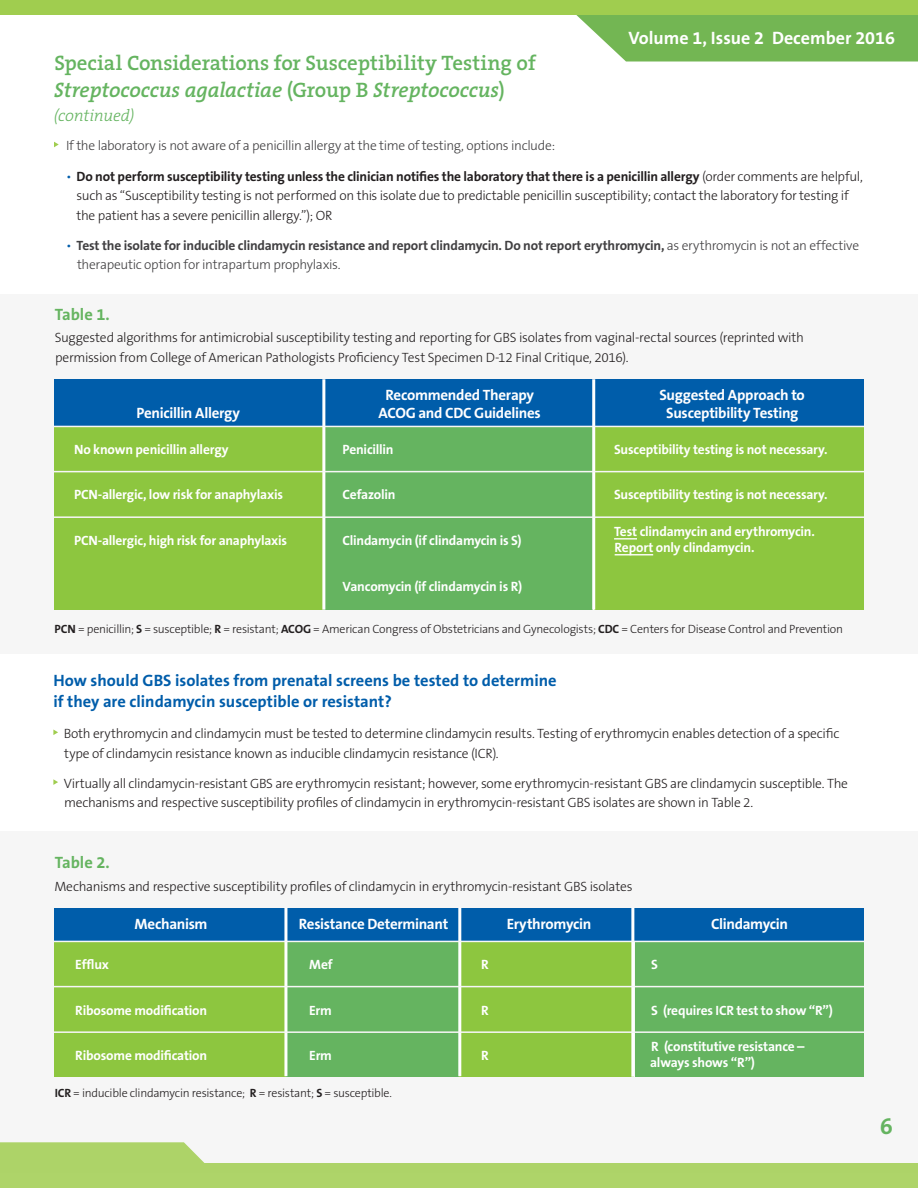
<style>
.page{position:relative;width:918px;height:1188px;background:#fff}
.page>*{position:absolute;margin:0;border:0;box-sizing:border-box;transform-origin:0 0}
.t1{font:700 22.5px "The Sans";color:#65b460}
.t2{font:600 21px/27px "The Serif B6";letter-spacing:-.005em;color:#65b460}
.t3{font:700 18px "The Sans B7";color:#fff}
.t4{font:700 16.5px/21px "The Sans B7";color:#005daa}
.t5{font:700 16.5px "The Sans B7";color:#65b460}
.t6{font:italic 300 16.5px "The Serif B3";letter-spacing:-.01em;color:#65b460}
.t7{font:700 15px "The Sans B7";letter-spacing:-.02em;color:#fff}
.t8{font:300 13.5px/19.5px "The Sans B3";letter-spacing:-.025em;color:#231f20}
.t9{font:700 13.5px "The Sans B7";letter-spacing:-.015em;color:#fff}
.t10{font:700 13.5px "The Sans B7";letter-spacing:-.015em;color:#231f20}
.t11{font:700 13.5px "The Sans B7";letter-spacing:-.015em;color:#414042}
.t12{font:300 13.5px "The Sans B3";letter-spacing:-.025em;color:#414042}
.t13{font:300 12px "The Sans B3";letter-spacing:-.02em;color:#231f20}
.s1{font-style:italic}
.s2{font-family:"The Sans B3";font-weight:300;color:#005daa}
.s3{font-family:"The Sans B3";font-weight:300}
.s4{font-family:"The Sans B7";font-weight:700}
</style>
<div class="page">
<div style="left:0;top:294px;width:918px;height:359px;background:#f6f6f6"></div>
<div style="left:0;top:832px;width:918px;height:341px;background:#f6f6f6"></div>
<svg style="left:576px;top:15px;width:342px;height:47px;background:#7ebc61"></svg>
<div style="left:0;top:0;width:918px;height:15px;background:#a0cd4f"></div>
<svg style="left:0;top:1142px;width:918px;height:46px"></svg>
<svg style="left:54px;top:142px;width:5px;height:5px"></svg>
<svg style="left:53px;top:730px;width:5px;height:5px"></svg>
<svg style="left:53px;top:779px;width:5px;height:6px"></svg>
<div style="left:54px;top:379px;width:810px;height:48px;background:#005daa"></div>
<div style="left:54px;top:908px;width:810px;height:33px;background:#005daa"></div>
<div style="left:54px;top:427px;width:270px;height:183px;background:#8dc63f"></div>
<div style="left:54px;top:941px;width:233px;height:135px;background:#8dc63f"></div>
<div style="left:594px;top:427px;width:270px;height:183px;background:#8dc63f"></div>
<div style="left:459px;top:941px;width:175px;height:135px;background:#8dc63f"></div>
<div style="left:323px;top:427px;width:270px;height:183px;background:#65b460"></div>
<div style="left:286px;top:941px;width:173px;height:135px;background:#65b460"></div>
<div style="left:635px;top:941px;width:229px;height:135px;background:#65b460"></div>
<hr style="left:592px;top:379px;width:3px;height:231px;background:#fff">
<hr style="left:631px;top:908px;width:3px;height:169px;background:#fff">
<hr style="left:322px;top:379px;width:3px;height:231px;background:#fff">
<hr style="left:458px;top:908px;width:3px;height:168px;background:#fff">
<hr style="left:284px;top:908px;width:3px;height:168px;background:#fff">
<hr style="left:614px;top:538px;width:23px;height:2px;background:#fff">
<hr style="left:54px;top:426px;width:811px;height:1px;background:#f6f6f6">
<hr style="left:54px;top:941px;width:811px;height:1px;background:#f6f6f6">
<hr style="left:54px;top:471px;width:811px;height:1px;background:#f6f6f6">
<hr style="left:54px;top:986px;width:811px;height:1px;background:#f6f6f6">
<hr style="left:54px;top:516px;width:811px;height:2px;background:#f6f6f6">
<hr style="left:54px;top:1031px;width:811px;height:2px;background:#f6f6f6">
<hr style="left:615px;top:554px;width:38px;height:1px;background:#fff">
<h2 class="t2" style="left:54px;top:50px;width:483px">Special Considerations for Susceptibility Testing of<br><span class="s1">Streptococcus agalactiae</span> (Group B <span class="s1">Streptococcus</span>)</h2>
<p class="t6" style="left:54px;top:107px;width:82px">(continued)</p>
<h3 class="t3" style="left:629px;top:29px;width:268px">Volume 1, Issue 2 December 2016</h3>
<p class="t12" style="left:66px;top:139px;width:491px">If the laboratory is not aware of a penicillin allergy at the time of testing, options include:</p>
<p class="t10" style="left:66px;top:169px;width:798px"><span class="s2">•</span> Do not perform susceptibility testing unless the clinician notifies the laboratory that there is a penicillin allergy <span class="s3">(order comments are helpful,</span></p>
<p class="t8" style="left:77px;top:187px;width:774px">such as “Susceptibility testing is not performed on this isolate due to predictable penicillin susceptibility; contact the laboratory for testing if the patient has a severe penicillin allergy.”); OR</p>
<p class="t11" style="left:66px;top:238px;width:795px"><span class="s2">•</span> Test the isolate for inducible clindamycin resistance and report clindamycin. Do not report erythromycin, <span class="s3">as erythromycin is not an effective</span></p>
<p class="t12" style="left:77px;top:258px;width:265px">therapeutic option for intrapartum prophylaxis.</p>
<p class="t5" style="left:55px;top:306px;width:56px">Table 1.</p>
<p class="t8" style="left:55px;top:329px;width:751px">Suggested algorithms for antimicrobial susceptibility testing and reporting for GBS isolates from vaginal-rectal sources (reprinted with permission from College of American Pathologists Proficiency Test Specimen D-12 Final Critique, 2016).</p>
<p class="t7" style="left:385px;top:387px;width:150px">Recommended Therapy</p>
<p class="t7" style="left:659px;top:387px;width:147px">Suggested Approach to</p>
<p class="t7" style="left:136px;top:405px;width:105px">Penicillin Allergy</p>
<p class="t7" style="left:379px;top:405px;width:164px">ACOG and CDC Guidelines</p>
<p class="t7" style="left:666px;top:405px;width:134px">Susceptibility Testing</p>
<p class="t9" style="left:74px;top:442px;width:156px">No known penicillin allergy</p>
<p class="t9" style="left:343px;top:442px;width:52px">Penicillin</p>
<p class="t9" style="left:614px;top:442px;width:215px">Susceptibility testing is not necessary.</p>
<p class="t9" style="left:74px;top:488px;width:210px">PCN-allergic, low risk for anaphylaxis</p>
<p class="t9" style="left:343px;top:488px;width:54px">Cefazolin</p>
<p class="t9" style="left:614px;top:488px;width:215px">Susceptibility testing is not necessary.</p>
<p class="t9" style="left:74px;top:534px;width:215px">PCN-allergic, high risk for anaphylaxis</p>
<p class="t9" style="left:343px;top:534px;width:180px">Clindamycin (if clindamycin is S)</p>
<p class="t9" style="left:614px;top:525px;width:202px">Test clindamycin and erythromycin.</p>
<p class="t9" style="left:615px;top:540px;width:141px">Report only clindamycin.</p>
<p class="t9" style="left:343px;top:579px;width:181px">Vancomycin (if clindamycin is R)</p>
<p class="t13" style="left:55px;top:622px;width:790px"><span class="s4">PCN</span> = penicillin; <span class="s4">S</span> = susceptible; <span class="s4">R</span> = resistant; <span class="s4">ACOG</span> = American Congress of Obstetricians and Gynecologists; <span class="s4">CDC</span> = Centers for Disease Control and Prevention</p>
<p class="t4" style="left:53px;top:671px;width:505px">How should GBS isolates from prenatal screens be tested to determine if they are clindamycin susceptible or resistant?</p>
<p class="t8" style="left:64px;top:725px;width:777px">Both erythromycin and clindamycin must be tested to determine clindamycin results. Testing of erythromycin enables detection of a specific type of clindamycin resistance known as inducible clindamycin resistance (ICR).</p>
<p class="t8" style="left:64px;top:774px;width:786px">Virtually all clindamycin-resistant GBS are erythromycin resistant; however, some erythromycin-resistant GBS are clindamycin susceptible. The mechanisms and respective susceptibility profiles of clindamycin in erythromycin-resistant GBS isolates are shown in Table 2.</p>
<p class="t5" style="left:55px;top:854px;width:56px">Table 2.</p>
<p class="t8" style="left:54px;top:877px;width:580px">Mechanisms and respective susceptibility profiles of clindamycin in erythromycin-resistant GBS isolates</p>
<p class="t7" style="left:135px;top:916px;width:75px">Mechanism</p>
<p class="t7" style="left:299px;top:916px;width:151px">Resistance Determinant</p>
<p class="t7" style="left:507px;top:916px;width:86px">Erythromycin</p>
<p class="t7" style="left:711px;top:916px;width:78px">Clindamycin</p>
<p class="t9" style="left:75px;top:957px;width:35px">Efflux</p>
<p class="t9" style="left:309px;top:957px;width:25px">Mef</p>
<p class="t9" style="left:481px;top:957px;width:9px">R</p>
<p class="t9" style="left:651px;top:957px;width:8px">S</p>
<p class="t9" style="left:75px;top:1003px;width:133px">Ribosome modification</p>
<p class="t9" style="left:309px;top:1003px;width:24px">Erm</p>
<p class="t9" style="left:481px;top:1003px;width:9px">R</p>
<p class="t9" style="left:651px;top:1003px;width:183px">S (requires ICR test to show “R”)</p>
<p class="t9" style="left:75px;top:1049px;width:133px">Ribosome modification</p>
<p class="t9" style="left:309px;top:1049px;width:24px">Erm</p>
<p class="t9" style="left:481px;top:1049px;width:9px">R</p>
<p class="t9" style="left:651px;top:1040px;width:155px">R (constitutive resistance –</p>
<p class="t9" style="left:650px;top:1055px;width:106px">always shows “R”)</p>
<p class="t13" style="left:55px;top:1086px;width:339px"><span class="s4">ICR</span> = inducible clindamycin resistance; <span class="s4">R</span> = resistant; <span class="s4">S</span> = susceptible.</p>
<h1 class="t1" style="left:880px;top:1108px;width:15px">6</h1>
</div>
